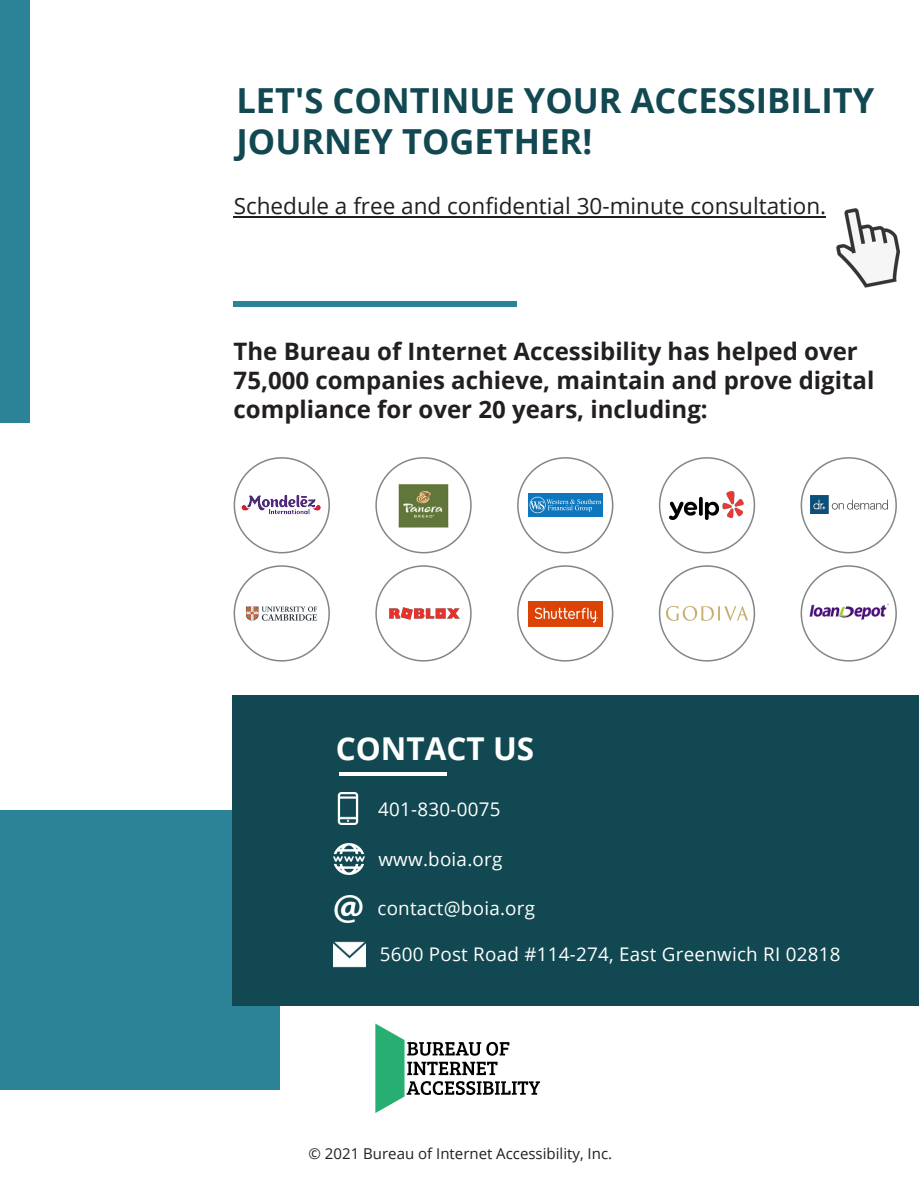
<style>
.page{position:relative;width:919px;height:1187px;background:#fff}
.page>*{position:absolute;margin:0;border:0;box-sizing:border-box;transform-origin:0 0}
.t1{font:700 34.5px/41.4px "Open Sans";color:#114851}
.t2{font:700 31.5px "Open Sans";color:#fff}
.t3{font:700 24px/28.8px "Open Sans";color:#231f20}
.t4{font:22.5px "Open Sans";color:#231f20}
.t5{font:18.75px "Open Sans";letter-spacing:.015em;color:#fff}
.t6{font:15px "Open Sans";color:#231f20}
</style>
<div class="page">
<div style="left:0;top:0;width:29px;height:422px;background:#2c8297"></div>
<div style="left:0;top:810px;width:279px;height:279px;background:#2c8297"></div>
<div style="left:234px;top:301px;width:283px;height:6px;background:#2c8297"></div>
<svg style="left:375px;top:1023px;width:165px;height:90px"></svg>
<div style="left:232px;top:695px;width:687px;height:310px;background:#114851"></div>
<img style="left:333px;top:941px;width:32px;height:27px">
<img style="left:335px;top:895px;width:27px;height:28px">
<img style="left:333px;top:843px;width:31px;height:31px">
<img style="left:337px;top:792px;width:22px;height:32px">
<hr style="left:339px;top:772px;width:107px;height:3px;background:#fff">
<div style="left:234px;top:457px;width:96px;height:96px;border:2px solid #828687;border-radius:50%"></div>
<div style="left:375px;top:457px;width:96px;height:96px;border:2px solid #828687;border-radius:50%"></div>
<div style="left:517px;top:457px;width:96px;height:96px;border:2px solid #828687;border-radius:50%"></div>
<div style="left:659px;top:457px;width:96px;height:96px;border:2px solid #828687;border-radius:50%"></div>
<div style="left:800px;top:457px;width:97px;height:96px;border:2px solid #828687;border-radius:50%"></div>
<div style="left:234px;top:565px;width:96px;height:96px;border:2px solid #828687;border-radius:50%"></div>
<div style="left:375px;top:565px;width:96px;height:96px;border:2px solid #828687;border-radius:50%"></div>
<div style="left:517px;top:565px;width:96px;height:96px;border:2px solid #828687;border-radius:50%"></div>
<div style="left:659px;top:565px;width:96px;height:96px;border:2px solid #828687;border-radius:50%"></div>
<div style="left:800px;top:565px;width:97px;height:96px;border:2px solid #828687;border-radius:50%"></div>
<img style="left:398px;top:484px;width:51px;height:44px">
<img style="left:528px;top:493px;width:74px;height:23px">
<img style="left:669px;top:491px;width:74px;height:28px">
<img style="left:810px;top:495px;width:77px;height:19px">
<img style="left:245px;top:606px;width:73px;height:15px">
<img style="left:389px;top:607px;width:71px;height:13px">
<img style="left:528px;top:601px;width:74px;height:25px">
<img style="left:666px;top:606px;width:81px;height:15px">
<img style="left:809px;top:603px;width:80px;height:17px">
<img style="left:241px;top:494px;width:80px;height:21px">
<hr style="left:234px;top:217px;width:592px;height:1px;background:#231f20">
<img style="left:836px;top:208px;width:65px;height:80px">
<h1 class="t1" style="left:236px;top:78px;width:639px">LET'S CONTINUE YOUR ACCESSIBILITY<br>JOURNEY TOGETHER!</h1>
<p class="t4" style="left:234px;top:190px;width:594px">Schedule a free and confidential 30-minute consultation.</p>
<p class="t3" style="left:234px;top:336px;width:642px">The Bureau of Internet Accessibility has helped over<br>75,000 companies achieve, maintain and prove digital compliance for over 20 years, including:</p>
<h2 class="t2" style="left:336px;top:726px;width:200px">CONTACT US</h2>
<p class="t5" style="left:378px;top:796px;width:124px">401-830-0075</p>
<p class="t5" style="left:378px;top:846px;width:126px">www.boia.org</p>
<p class="t5" style="left:377px;top:895px;width:159px">contact@boia.org</p>
<p class="t5" style="left:380px;top:941px;width:462px">5600 Post Road #114-274, East Greenwich RI 02818</p>
<p class="t6" style="left:308px;top:1142px;width:305px">© 2021 Bureau of Internet Accessibility, Inc.</p>
</div>
